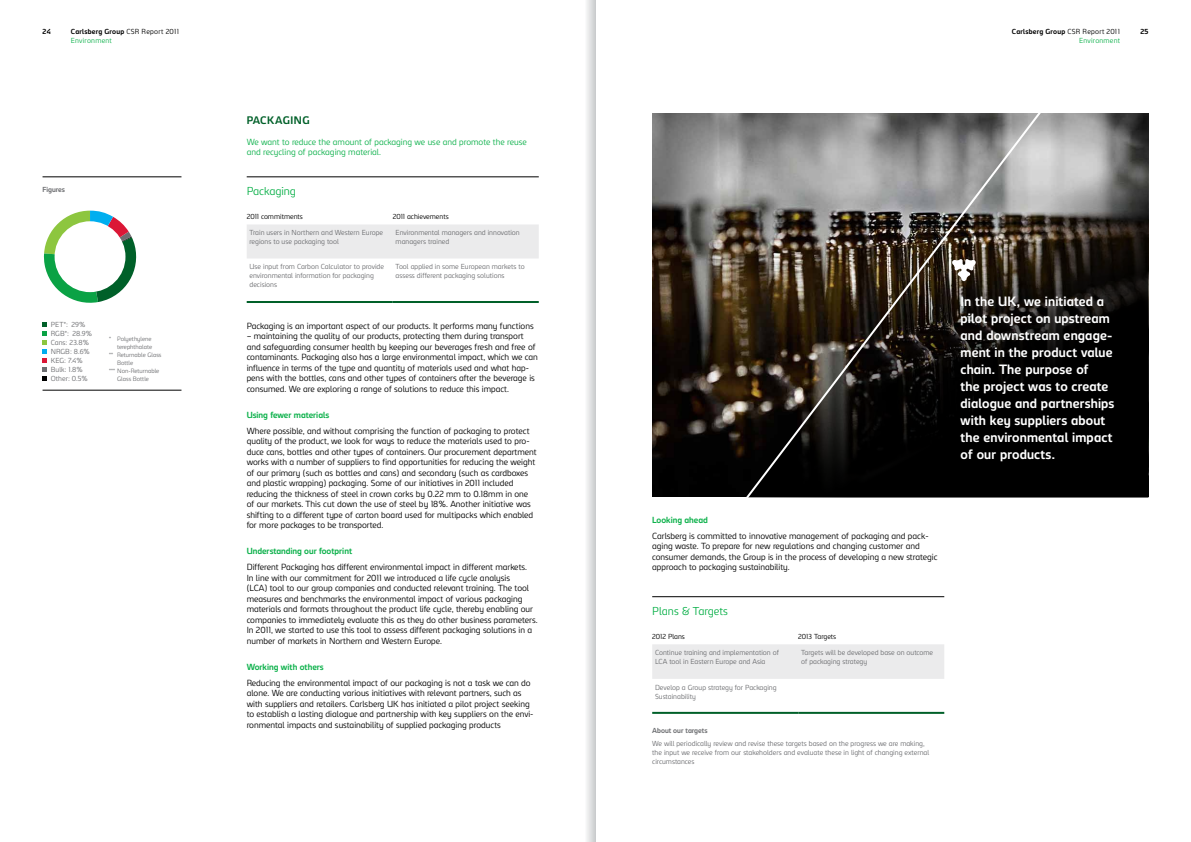
<style>
.page{position:relative;width:1191px;height:842px;background:#fff}
.page>*{position:absolute;margin:0;border:0;box-sizing:border-box;transform-origin:0 0}
.t1{font:700 13px/17px "Carlsberg Sans";letter-spacing:.01em;color:#fff}
.t2{font:300 11px "Carlsberg Sans";color:#0db14b}
.t3{font:700 10.5px "Carlsberg Sans";letter-spacing:.05em;color:#006029}
.t4{font:300 8.5px/10.5px "Carlsberg Sans";color:#000}
.t5{font:300 8.5px/10.5px "Carlsberg Sans";color:#0db14b}
.t6{font:700 8.5px "Carlsberg Sans";color:#0db14b}
.t7{font:300 7px/9px "Carlsberg Sans";color:#6d6e71}
.t8{font:700 7px/9px "Carlsberg Sans";letter-spacing:.03em;color:#000;text-align:right}
.t9{font:300 7px "Carlsberg Sans";color:#000}
.t10{font:700 7px "Carlsberg Sans";color:#6d6e71}
.t11{font:300 7px "Carlsberg Sans";color:#0db14b}
.t12{font:300 6px "Carlsberg Sans";color:#6d6e71}
.s1{font-weight:300}
.s2{font-weight:300;color:#0db14b}
</style>
<div class="page">
<svg style="left:43px;top:322px;width:4px;height:59px"></svg>
<hr style="left:43px;top:176px;width:138px;height:1px;background:#000">
<hr style="left:43px;top:390px;width:138px;height:1px;background:#000">
<div style="left:247px;top:224px;width:292px;height:34px;background:#ebebec"></div>
<hr style="left:247px;top:301px;width:146px;height:2px;background:#006029">
<hr style="left:393px;top:301px;width:146px;height:2px;background:#006029">
<hr style="left:247px;top:176px;width:292px;height:1px;background:#000">
<svg style="left:44px;top:211px;width:93px;height:92px"></svg>
<div style="left:55px;top:221px;width:70px;height:71px;background:#fff;border-radius:50%"></div>
<div style="left:652px;top:644px;width:292px;height:35px;background:#ebebec"></div>
<hr style="left:652px;top:712px;width:146px;height:2px;background:#006029">
<hr style="left:798px;top:712px;width:146px;height:2px;background:#006029">
<hr style="left:652px;top:596px;width:292px;height:1px;background:#000">
<img style="left:652px;top:113px;width:73px;height:384px">
<svg style="left:1119px;top:113px;width:29px;height:384px;background:#161514"></svg>
<svg style="left:725px;top:113px;width:394px;height:385px;background:#413d39"></svg>
<svg style="left:951px;top:259px;width:25px;height:22px"></svg>
<div style="left:575px;top:0;width:20px;height:842px;background:linear-gradient(to right,#fff,#dadbdc)"></div>
<p class="t8" style="left:43px;top:26px;width:10px">24</p>
<p class="t8" style="left:71px;top:26px;width:110px">Carlsberg Group <span class="s1">CSR Report 2011</span></p>
<p class="t8" style="left:1140px;top:26px;width:10px">25</p>
<p class="t11" style="left:71px;top:35px;width:42px">Environment</p>
<p class="t8" style="left:1011px;top:26px;width:110px">Carlsberg Group <span class="s1">CSR Report 2011<br></span><span class="s2">Environment</span></p>
<p class="t10" style="left:43px;top:185px;width:24px">Figures</p>
<p class="t7" style="left:47px;top:319px;width:40px">PET*: 29%</p>
<p class="t7" style="left:47px;top:328px;width:46px">RGB*: 28.9%</p>
<p class="t7" style="left:51px;top:337px;width:40px">Cans: 23.8%</p>
<p class="t7" style="left:47px;top:346px;width:6px">NR</p>
<p class="t7" style="left:61px;top:346px;width:31px">GB : 8.6%</p>
<p class="t7" style="left:51px;top:355px;width:33px">KEG: 7.4%</p>
<p class="t7" style="left:47px;top:364px;width:37px">Bulk: 1.8%</p>
<p class="t7" style="left:47px;top:373px;width:42px">Other: 0.5%</p>
<p class="t12" style="left:109px;top:335px;width:44px">* Polyethylene</p>
<p class="t12" style="left:117px;top:343px;width:36px">terephthalate</p>
<p class="t12" style="left:109px;top:351px;width:54px">** Returnable Glass</p>
<p class="t12" style="left:117px;top:359px;width:18px">Bottle</p>
<p class="t12" style="left:109px;top:367px;width:52px">*** Non-Returnable</p>
<p class="t12" style="left:117px;top:375px;width:33px">Glass Bottle</p>
<p class="t3" style="left:247px;top:113px;width:64px">PACKAGIN G</p>
<p class="t5" style="left:247px;top:136px;width:281px">We want to reduce the amount of packaging we use and promote the reuse and recycling of packaging material.</p>
<p class="t2" style="left:247px;top:184px;width:51px">Packaging</p>
<p class="t9" style="left:247px;top:212px;width:58px">2011 commitments</p>
<p class="t9" style="left:393px;top:212px;width:58px">2011 achievements</p>
<p class="t7" style="left:249px;top:228px;width:135px">Train users in N orthern and Western Europe regions to use packaging tool</p>
<p class="t7" style="left:395px;top:228px;width:126px">Environmental managers and innovation managers trained</p>
<p class="t7" style="left:249px;top:262px;width:136px">Use input from Carbon Calculator to provide environmental information for packaging decisions</p>
<p class="t7" style="left:395px;top:262px;width:131px">Tool applied in some European markets to assess different packaging solutions</p>
<p class="t4" style="left:247px;top:320px;width:288px">Packaging is an important aspect of our products. It performs many functions</p>
<p class="t4" style="left:247px;top:330px;width:292px">– maintaining the quality of our products, protecting them during transport and safeguarding consumer health by keeping our beverages fresh and free of contaminants. Packaging also has a large environmental impact, which we can influence in terms of the type and quantity of materials used and what hap&shy;pens with the bottles, cans and other types of containers after the beverage is consumed. We are exploring a range of solutions to reduce this impact.</p>
<p class="t6" style="left:247px;top:409px;width:84px">Using fewer materials</p>
<p class="t4" style="left:247px;top:425px;width:292px">Where possible, and without comprising the function of packaging to protect quality of the product, we look for ways to reduce the materials used to pro&shy;duce cans, bottles and other types of containers. Our procurement department works with a number of suppliers to find opportunities for reducing the weight of our primary (such as bottles and cans) and secondary (such as cardboxes and plastic wrapping) packaging. Some of our initiatives in 2011 included reducing the thickness of steel in crown corks by 0.22 mm to 0.18mm in one of our markets. This cut down the use of steel by 18%. Another initiative was shifting to a different type of carton board used for multipacks which enabled for more packages to be transported.</p>
<p class="t6" style="left:247px;top:545px;width:107px">Understanding our footprint</p>
<p class="t4" style="left:247px;top:561px;width:292px">Different Packaging has different environmental impact in different markets.<br>I n line with our commitment for 2011 we introduced a life cycle analysis<br>(LCA) tool to our group companies and conducted relevant training. The tool measures and benchmarks the environmental impact of various packaging materials and formats throughout the product life cycle, thereby enabling our companies to immediately evaluate this as they do other business parameters.<br>I n 2011, we started to use this tool to assess different packaging solutions in a number of markets in N orthern and Western Europe.</p>
<p class="t6" style="left:247px;top:661px;width:78px">Working with others</p>
<p class="t4" style="left:247px;top:677px;width:288px">Reducing the environmental impact of our packaging is not a task we can do alone. We are conducting various initiatives with relevant partners, such as with suppliers and retailers. Carlsberg UK has initiated a pilot project seeking to establish a lasting dialogue and partnership with key suppliers on the envi&shy;ronmental impacts and sustainability of supplied packaging products</p>
<p class="t6" style="left:652px;top:514px;width:57px">Looking ahead</p>
<p class="t4" style="left:652px;top:530px;width:287px">Carlsberg is committed to innovative management of packaging and pack&shy;aging waste. To prepare for new regulations and changing customer and consumer demands, the Group is in the process of developing a new strategic approach to packaging sustainability.</p>
<p class="t2" style="left:652px;top:603px;width:77px">Plans &amp; Targets</p>
<p class="t9" style="left:652px;top:631px;width:34px">2012 Plans</p>
<p class="t9" style="left:798px;top:631px;width:40px">2013 Targets</p>
<p class="t7" style="left:655px;top:648px;width:125px">Continue training and implementation of<br>LCA tool in Eastern Europe and Asia</p>
<p class="t7" style="left:801px;top:648px;width:134px">Targets will be developed base on outcome of packaging strategy</p>
<p class="t7" style="left:655px;top:682px;width:123px">Develop a Group strategy for Packaging<br>Sustainability</p>
<p class="t10" style="left:652px;top:725px;width:57px">About our targets</p>
<p class="t7" style="left:652px;top:738px;width:278px">We will periodically review and revise these targets based on the progress we are making, the input we receive from our stakeholders and evaluate these in light of changing external circumstances</p>
<p class="t1" style="left:960px;top:292px;width:155px">In the UK, we initiated a pilot project on upstream and downstream engage&shy;ment in the product value chain. The purpose of<br>the project was to create dialogue and partnerships with key suppliers about the environmental impact of our products.</p>
</div>
